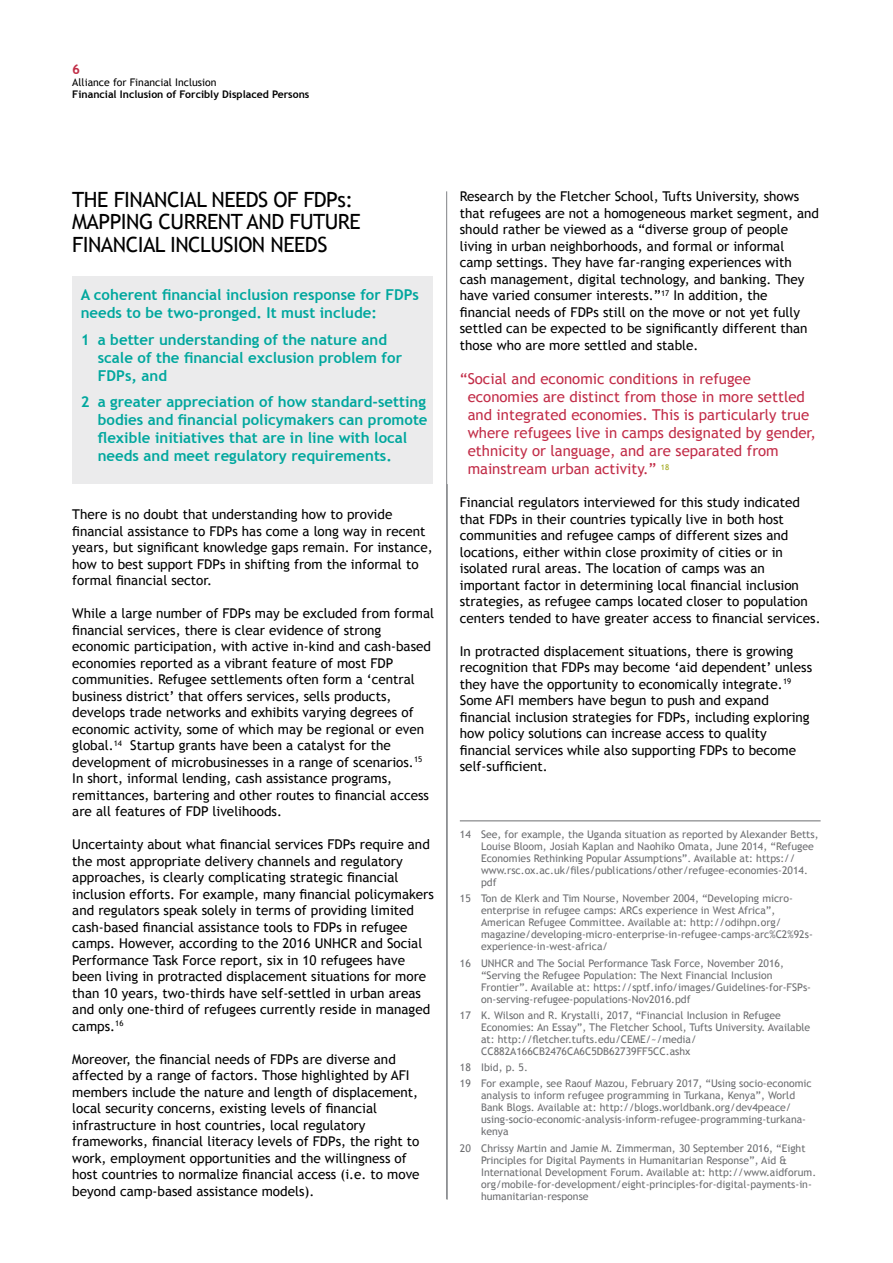
<style>
.page{position:relative;width:893px;height:1263px;background:#fff}
.page>*{position:absolute;margin:0;border:0;box-sizing:border-box;transform-origin:0 0}
.t1{font:21px/22.5px "Trebuchet MS";letter-spacing:-.025em;color:#000}
.t2{font:700 15px/18px "Trebuchet MS";color:#00a79e}
.t3{font:15px/18px "Trebuchet MS";color:#c22d48}
.t4{font:13.5px/16.5px "Trebuchet MS";color:#000}
.t5{font:700 13.5px "Trebuchet MS";color:#c12e47}
.t6{font:10.5px/12px "Trebuchet MS";color:#6d6e71}
.t7{font:700 10.5px "Trebuchet MS";color:#000}
.t8{font:10.5px "Trebuchet MS";color:#000}
</style>
<div class="page">
<hr style="left:446px;top:191px;width:1px;height:1008px;background:#808285">
<div style="left:72px;top:276px;width:361px;height:208px;background:#ebebec"></div>
<hr style="left:447px;top:484px;width:1px;height:715px;background:#808285">
<hr style="left:460px;top:821px;width:361px;height:1px;background:#6d6e71">
<p class="t5" style="left:72px;top:61px;width:9px">6</p>
<p class="t8" style="left:72px;top:76px;width:146px">Alliance for Financial Inclusion</p>
<p class="t7" style="left:72px;top:87px;width:239px">Financial Inclusion of Forcibly Displaced Persons</p>
<h1 class="t1" style="left:72px;top:188px;width:290px">THE FINANCIAL NEEDS OF FDPs:<br>MAPPING CURRENT AND FUTURE<br>FINANCIAL INCLUSION NEEDS</h1>
<p class="t4" style="left:460px;top:188px;width:361px">Research by the Fletcher School, Tufts University, shows that refugees are not a homogeneous market segment, and should rather be viewed as a “diverse group of people living in urban neighborhoods, and formal or informal camp settings. They have far-ranging experiences with cash management, digital technology, and banking. They have varied consumer interests.”<sup>17</sup> In addition, the financial needs of FDPs still on the move or not yet fully settled can be expected to be significantly different than those who are more settled and stable.</p>
<p class="t3" style="left:468px;top:370px;width:350px;text-indent:-8px">“Social and economic conditions in refugee economies are distinct from those in more settled and integrated economies. This is particularly true where refugees live in camps designated by gender, ethnicity or language, and are separated from mainstream urban activity.” <sup>18</sup></p>
<p class="t4" style="left:460px;top:494px;width:362px">Financial regulators interviewed for this study indicated that FDPs in their countries typically live in both host communities and refugee camps of different sizes and locations, either within close proximity of cities or in isolated rural areas. The location of camps was an important factor in determining local financial inclusion strategies, as refugee camps located closer to population centers tended to have greater access to financial services.</p>
<p class="t4" style="left:460px;top:643px;width:354px">In protracted displacement situations, there is growing recognition that FDPs may become ‘aid dependent’ unless they have the opportunity to economically integrate.<sup>19<br></sup>Some AFI members have begun to push and expand financial inclusion strategies for FDPs, including exploring how policy solutions can increase access to quality financial services while also supporting FDPs to become self-sufficient.</p>
<p class="t2" style="left:81px;top:286px;width:340px">A coherent financial inclusion response for FDPs needs to be two-pronged. It must include:</p>
<p class="t2" style="left:98px;top:330px;width:306px;text-indent:-17px">1 a better understanding of the nature and scale of the financial exclusion problem for<br>FDPs, and</p>
<p class="t2" style="left:98px;top:393px;width:331px;text-indent:-17px">2 a greater appreciation of how standard-setting bodies and financial policymakers can promote flexible initiatives that are in line with local needs and meet regulatory requirements.</p>
<p class="t4" style="left:72px;top:506px;width:362px">There is no doubt that understanding how to provide financial assistance to FDPs has come a long way in recent years, but significant knowledge gaps remain. For instance, how to best support FDPs in shifting from the informal to formal financial sector.</p>
<p class="t4" style="left:72px;top:605px;width:363px">While a large number of FDPs may be excluded from formal financial services, there is clear evidence of strong economic participation, with active in-kind and cash-based economies reported as a vibrant feature of most FDP communities. Refugee settlements often form a ‘central business district’ that offers services, sells products, develops trade networks and exhibits varying degrees of economic activity, some of which may be regional or even global.<sup>14</sup> Startup grants have been a catalyst for the development of microbusinesses in a range of scenarios.<sup>15<br></sup>In short, informal lending, cash assistance programs, remittances, bartering and other routes to financial access are all features of FDP livelihoods.</p>
<p class="t4" style="left:72px;top:836px;width:363px">Uncertainty about what financial services FDPs require and the most appropriate delivery channels and regulatory approaches, is clearly complicating strategic financial inclusion efforts. For example, many financial policymakers and regulators speak solely in terms of providing limited cash-based financial assistance tools to FDPs in refugee camps. However, according to the 2016 UNHCR and Social Performance Task Force report, six in 10 refugees have been living in protracted displacement situations for more than 10 years, two-thirds have self-settled in urban areas and only one-third of refugees currently reside in managed camps.<sup>16</sup></p>
<p class="t4" style="left:72px;top:1051px;width:349px">Moreover, the financial needs of FDPs are diverse and affected by a range of factors. Those highlighted by AFI members include the nature and length of displacement, local security concerns, existing levels of financial infrastructure in host countries, local regulatory frameworks, financial literacy levels of FDPs, the right to work, employment opportunities and the willingness of host countries to normalize financial access (i.e. to move beyond camp-based assistance models).</p>
<p class="t6" style="left:481px;top:828px;width:339px;text-indent:-21px">14 See, for example, the Uganda situation as reported by Alexander Betts, Louise Bloom, Josiah Kaplan and Naohiko Omata, June 2014, “Refugee Economies Rethinking Popular Assumptions”. Available at: https:// www.rsc.ox.ac.uk/files/publications/other/refugee-economies-2014. pdf</p>
<p class="t6" style="left:481px;top:893px;width:333px;text-indent:-21px">15 Ton de Klerk and Tim Nourse, November 2004, “Developing micro&shy;enterprise in refugee camps: ARCs experience in West Africa”, American Refugee Committee. Available at: http://odihpn.org/ magazine/developing-micro-enterprise-in-refugee-camps-arc%C2%92s&shy;experience-in-west-africa/</p>
<p class="t6" style="left:481px;top:957px;width:332px;text-indent:-21px">16 UNHCR and The Social Performance Task Force, November 2016, “Serving the Refugee Population: The Next Financial Inclusion Frontier”. Available at: https://sptf.info/images/Guidelines-for-FSPs&shy;on-serving-refugee-populations-Nov2016.pdf</p>
<p class="t6" style="left:481px;top:1009px;width:331px;text-indent:-21px">17 K. Wilson and R. Krystalli, 2017, “Financial Inclusion in Refugee Economies: An Essay”, The Fletcher School, Tufts University. Available at: http://fletcher.tufts.edu/CEME/~/media/ CC882A166CB2476CA6C5DB62739FF5CC.ashx</p>
<p class="t6" style="left:460px;top:1059px;width:353px;line-height:16.2px">18 Ibid, p. 5.<br>19 For example, see Raouf Mazou, February 2017, “Using socio-economic</p>
<p class="t6" style="left:481px;top:1090px;width:326px">analysis to inform refugee programming in Turkana, Kenya”, World Bank Blogs. Available at: http://blogs.worldbank.org/dev4peace/ using-socio-economic-analysis-inform-refugee-programming-turkana&shy;kenya</p>
<p class="t6" style="left:481px;top:1142px;width:337px;text-indent:-21px">20 Chrissy Martin and Jamie M. Zimmerman, 30 September 2016, “Eight Principles for Digital Payments in Humanitarian Response”, Aid &amp; International Development Forum. Available at: http://www.aidforum. org/mobile-for-development/eight-principles-for-digital-payments-in&shy;humanitarian-response</p>
</div>
